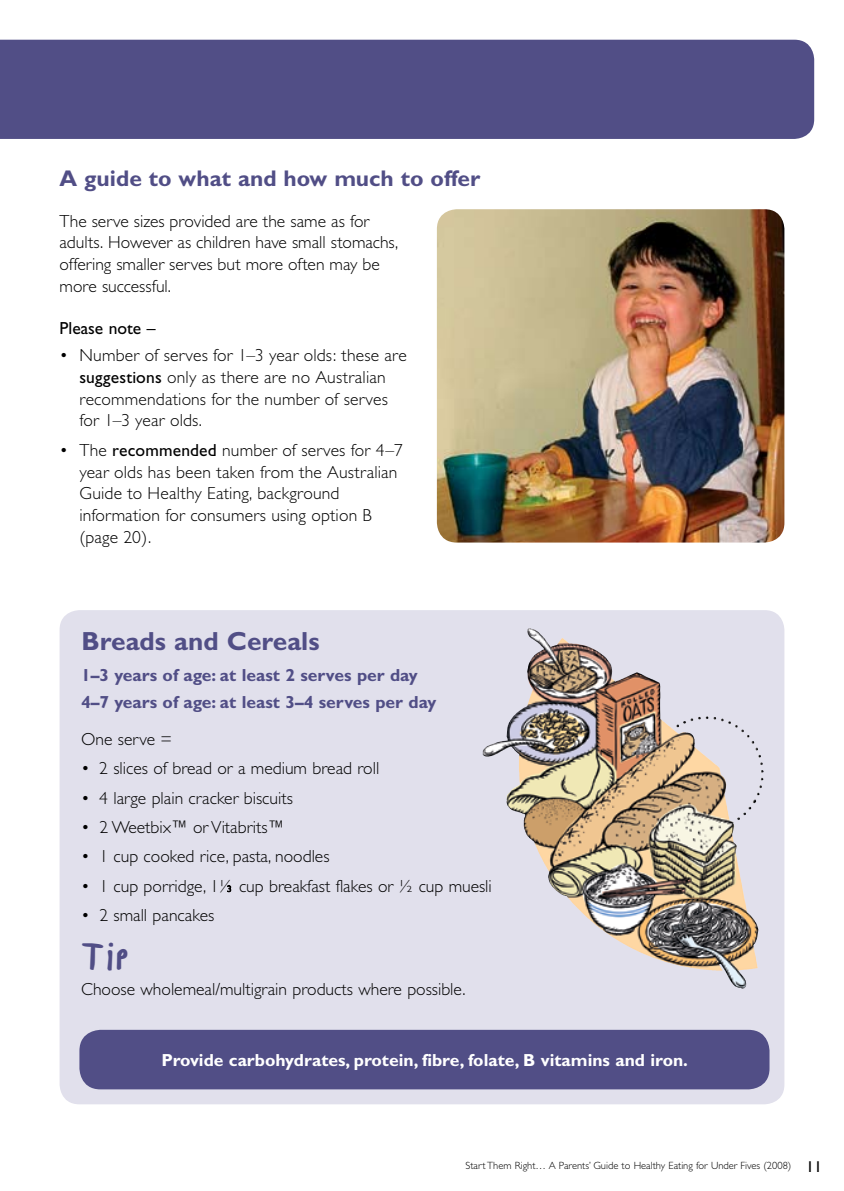
<style>
.page{position:relative;width:844px;height:1191px;background:#fff}
.page>*{position:absolute;margin:0;border:0;box-sizing:border-box;transform-origin:0 0}
.t1{font:28px "Childs Play Age Six";color:#514e86}
.t2{font:700 26.25px "Gill Sans";color:#514e86}
.t3{font:700 22.75px "Gill Sans";color:#514e86}
.t4{font:300 17.5px/21.9px "Gill Sans";color:#000}
.t5{font:700 17.5px/26.8px "Gill Sans";color:#514e86}
.t6{font:700 17.5px "Gill Sans";color:#fff}
.t7{font:17.5px "Gill Sans";color:#000}
.t8{font:300 10.5px "Gill Sans";color:#000}
.s1{font-weight:400}
.s2{font-weight:400;font-size:15.75px}
</style>
<div class="page">
<svg style="left:60px;top:610px;width:724px;height:494px;background:#d7d3d8"></svg>
<img style="left:499px;top:628px;width:45px;height:113px">
<div style="left:79px;top:1029px;width:690px;height:60px;background:#514e86;border-radius:21px"></div>
<svg style="left:227px;top:885px;width:8px;height:8px"></svg>
<svg style="left:227px;top:885px;width:4px;height:7px"></svg>
<img style="left:437px;top:209px;width:347px;height:333px">
<div style="left:0;top:40px;width:814px;height:99px;background:#514e86"></div>
<h3 class="t3" style="left:60px;top:165px;width:422px">A guide to what and how much to offer</h3>
<p class="t4" style="left:60px;top:210px;width:340px">The serve sizes provided are the same as for adults. However as children have small stomachs, offering smaller serves but more often may be more successful.</p>
<p class="t7" style="left:60px;top:318px;width:97px">Please note –</p>
<p class="t4" style="left:79px;top:344px;width:329px;text-indent:-20px">• Number of serves for 1–3 year olds: these are <span class="s1">suggestions</span> only as there are no Australian recommendations for the number of serves for 1–3 year olds.</p>
<p class="t4" style="left:79px;top:439px;width:325px;text-indent:-20px">• The <span class="s1">recommended</span> number of serves for 4–7 year olds has been taken from the Australian Guide to Healthy Eating, background information for consumers using option B (page 20).</p>
<h2 class="t2" style="left:82px;top:625px;width:239px">Breads and Cereals</h2>
<p class="t5" style="left:81px;top:662px;width:356px">1–3 years of age: at least 2 serves per day<br>4–7 years of age: at least 3–4 serves per day</p>
<p class="t4" style="left:81px;top:728px;width:92px">One serve =</p>
<p class="t4" style="left:81px;top:758px;width:299px">• 2 slices of bread or a medium bread roll</p>
<p class="t4" style="left:81px;top:787px;width:213px">• 4 large plain cracker biscuits</p>
<p class="t4" style="left:81px;top:816px;width:204px">• 2 Weetbix™ or Vitabrits™</p>
<p class="t4" style="left:81px;top:845px;width:250px">• 1 cup cooked rice, pasta, noodles</p>
<p class="t4" style="left:81px;top:875px;width:412px">• 1 cup porridge, 1½ cup breakfast flakes or ½ cup muesli</p>
<p class="t4" style="left:81px;top:904px;width:134px">• 2 small pancakes</p>
<h1 class="t1" style="left:81px;top:943px;width:49px">Tip</h1>
<p class="t4" style="left:81px;top:978px;width:385px">Choose wholemeal/multigrain products where possible.</p>
<p class="t6" style="left:161px;top:1049px;width:528px">Provide carbohydrates, protein, fibre, folate, B vitamins and iron.</p>
<p class="t8" style="left:465px;top:1159px;width:358px">Start Them Right… A Parents’ Guide to Healthy Eating for Under Fives (2008) <span class="s2">11</span></p>
</div>
